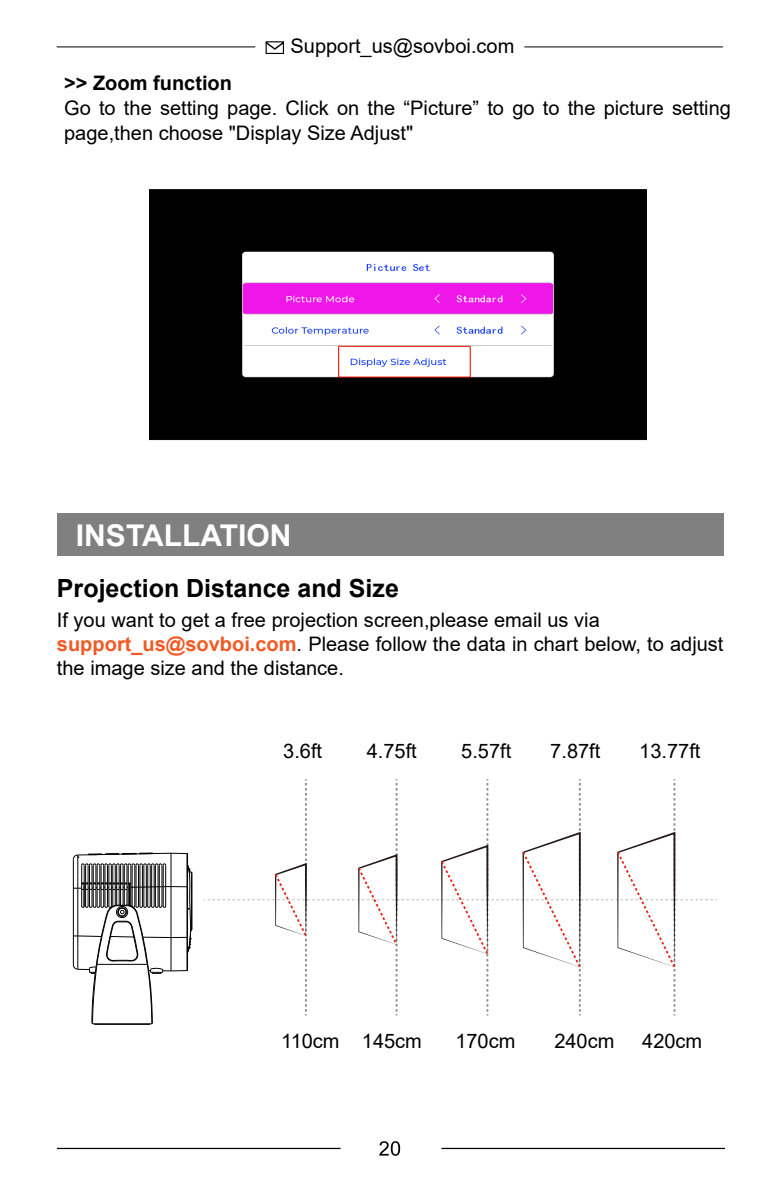
<style>
.page{position:relative;width:780px;height:1191px;background:#fff}
.page>*{position:absolute;margin:0;border:0;box-sizing:border-box;transform-origin:0 0}
.t1{font:700 30px "Arial";color:#fff}
.t2{font:700 25px "Arial";color:#000}
.t3{font:20px/24px "Arial";color:#000}
.t4{font:700 20px "Arial";color:#000}
.s1{font-weight:700;color:#f15a24}
</style>
<div class="page">
<div style="left:57px;top:513px;width:666px;height:42px;background:#808080"></div>
<svg style="left:204px;top:779px;width:512px;height:236px"></svg>
<img style="left:150px;top:190px;width:496px;height:250px">
<hr style="left:94px;top:1024px;width:56px;height:1px;background:#000">
<svg style="left:73px;top:852px;width:119px;height:172px"></svg>
<hr style="left:57px;top:1147px;width:283px;height:2px;background:#000">
<hr style="left:441px;top:1147px;width:284px;height:2px;background:#000">
<svg style="left:379px;top:1141px;width:21px;height:14px"></svg>
<hr style="left:57px;top:46px;width:198px;height:1px;background:#000">
<hr style="left:524px;top:46px;width:199px;height:1px;background:#000">
<svg style="left:265px;top:41px;width:19px;height:13px"></svg>
<p class="t3" style="left:290px;top:34px;width:225px">Support_us@sovboi.com</p>
<p class="t4" style="left:64px;top:69px;width:169px">&gt;&gt; Zoom function</p>
<p class="t3" style="left:64px;top:96px;width:668px;line-height:25px">Go to the setting page. Click on the “Picture” to go to the picture setting page,then choose "Display Size Adjust"</p>
<h1 class="t1" style="left:76px;top:514px;width:217px">INSTALLATION</h1>
<p class="t2" style="left:57px;top:570px;width:343px">Projection Distance and Size</p>
<p class="t3" style="left:57px;top:607px;width:668px">If you want to get a free projection screen,please email us via <span class="s1">support_us@sovboi.com</span>. Please follow the data in chart below, to adjust the image size and the distance.</p>
<p class="t3" style="left:283px;top:739px;width:40px">3.6ft</p>
<p class="t3" style="left:367px;top:739px;width:52px">4.75ft</p>
<p class="t3" style="left:461px;top:739px;width:52px">5.57ft</p>
<p class="t3" style="left:550px;top:739px;width:52px">7.87ft</p>
<p class="t3" style="left:639px;top:739px;width:63px">13.77ft</p>
<p class="t3" style="left:281px;top:1028px;width:142px">110cm 145cm</p>
<p class="t3" style="left:455px;top:1028px;width:62px">170cm</p>
<p class="t3" style="left:554px;top:1028px;width:62px">240cm</p>
<p class="t3" style="left:642px;top:1028px;width:62px">420cm</p>
</div>
